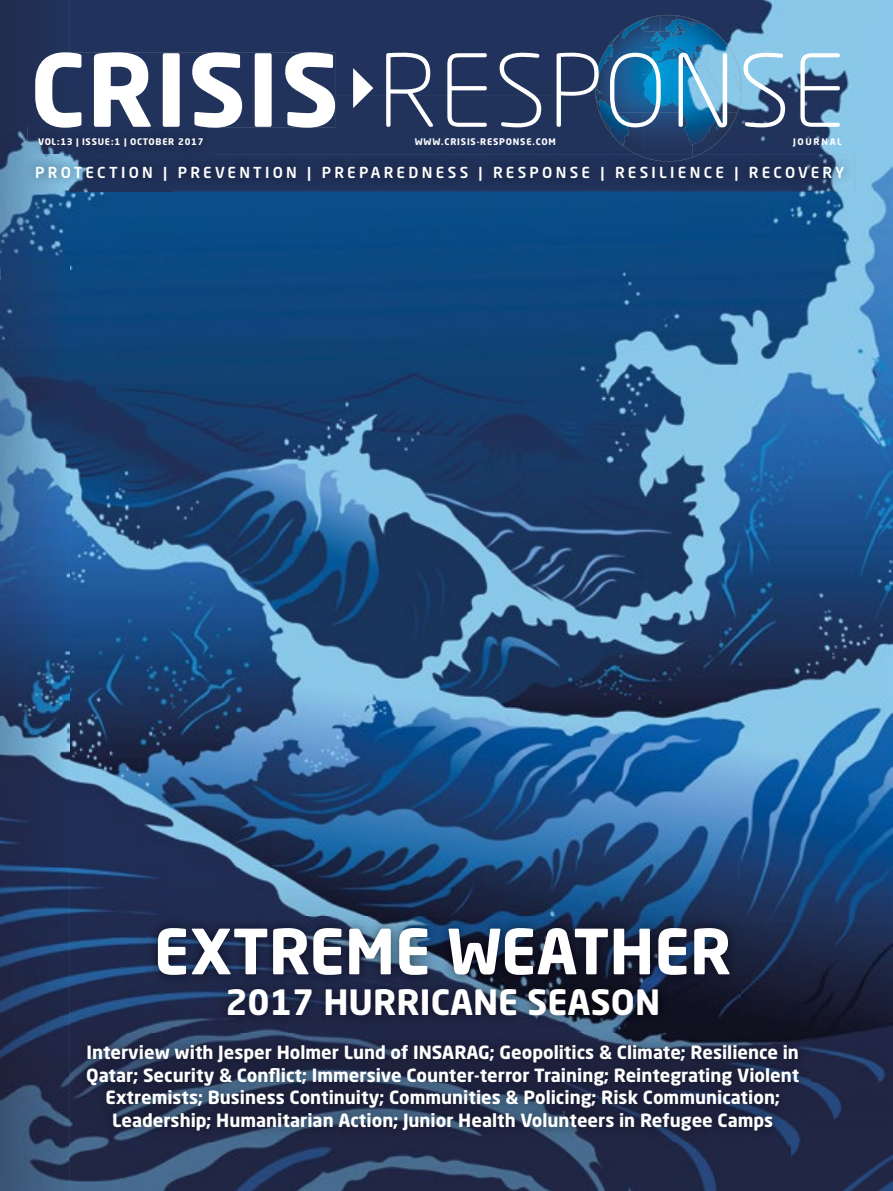
<style>
.page{position:relative;width:893px;height:1191px;background:#fff}
.page>*{position:absolute;margin:0;border:0;box-sizing:border-box;transform-origin:0 0}
.t1{font:300 99px "Neo Sans Std";letter-spacing:.02em;color:#fff}
.t2{font:700 61.5px "Neo Sans Std";color:#fff}
.t3{font:700 34.5px "Neo Sans Std";color:#fff}
.t4{font:700 18px/22.5px "Neo Sans Std";color:#fff;text-align:center}
.t5{font:500 15px "Neo Sans Std";letter-spacing:.22em;color:#fff}
.t6{font:700 9px "Neo Sans Std";letter-spacing:.09em;color:#fff}
.t7{font:700 9px "Neo Sans Std";letter-spacing:.19em;color:#fff}
.s1{font-weight:700}
</style>
<div class="page">
<svg style="left:69px;top:0;width:824px;height:191px;background:#45668b"></svg>
<img style="left:69px;top:191px;width:824px;height:676px">
<img style="left:69px;top:867px;width:103px;height:216px">
<img style="left:172px;top:867px;width:721px;height:54px">
<img style="left:739px;top:921px;width:154px;height:162px">
<img style="left:172px;top:1026px;width:567px;height:7px">
<img style="left:69px;top:1083px;width:51px;height:108px">
<img style="left:791px;top:1083px;width:102px;height:108px">
<img style="left:120px;top:1141px;width:671px;height:50px">
<div style="left:69px;top:0;width:599px;height:95px;background:#21335c"></div>
<img style="left:687px;top:0;width:55px;height:15px">
<div style="left:213px;top:95px;width:382px;height:60px;background:#21335b"></div>
<img style="left:69px;top:191px;width:103px;height:1px">
<div style="left:69px;top:52px;width:266px;height:76px;background:#21335c"></div>
<img style="left:3px;top:191px;width:66px;height:676px">
<img style="left:0;top:867px;width:69px;height:324px">
<img style="left:0;top:0;width:69px;height:191px">
<svg style="left:353px;top:68px;width:20px;height:40px"></svg>
<div style="left:28px;top:127px;width:185px;height:30px;background:#203056"></div>
<img style="left:69px;top:127px;width:144px;height:1px">
<img style="left:35px;top:127px;width:34px;height:1px">
<svg style="left:595px;top:15px;width:147px;height:148px;background:#296290"></svg>
<img style="left:25px;top:155px;width:44px;height:36px">
<img style="left:76px;top:1033px;width:733px;height:108px">
<img style="left:146px;top:916px;width:594px;height:110px">
<img style="left:0;top:968px;width:3px;height:201px">
<img style="left:0;top:196px;width:3px;height:751px">
<svg style="left:0;top:191px;width:3px;height:5px"></svg>
<img style="left:0;top:177px;width:3px;height:14px">
<img style="left:0;top:53px;width:3px;height:100px">
<h1 class="t1" style="left:30px;top:32px;width:817px"><span class="s1">CRISIS</span> RESPONSE</h1>
<p class="t6" style="left:38px;top:136px;width:167px">VOL:13 | ISSUE:1 | OCTOBER 2017</p>
<p class="t6" style="left:415px;top:136px;width:142px">WWW.CRISIS-RESPONSE.COM</p>
<p class="t7" style="left:793px;top:136px;width:50px">JOURNAL</p>
<p class="t5" style="left:35px;top:163px;width:811px">PROTECTION | PREVENTION | PREPAREDNESS | RESPONSE | RESILIENCE | RECOVERY</p>
<h2 class="t2" style="left:154px;top:912px;width:579px">EXTREME WEATHER</h2>
<h3 class="t3" style="left:225px;top:980px;width:436px">2017 HURRICANE SEASON</h3>
<p class="t4" style="left:86px;top:1040px;width:714px">Interview with Jesper Holmer Lund of INSARAG; Geopolitics &amp; Climate; Resilience in Qatar; Security &amp; Conflict; Immersive Counter-terror Training; Reintegrating Violent Extremists; Business Continuity; Communities &amp; Policing; Risk Communication; Leadership; Humanitarian Action; Junior Health Volunteers in Refugee Camps</p>
</div>
